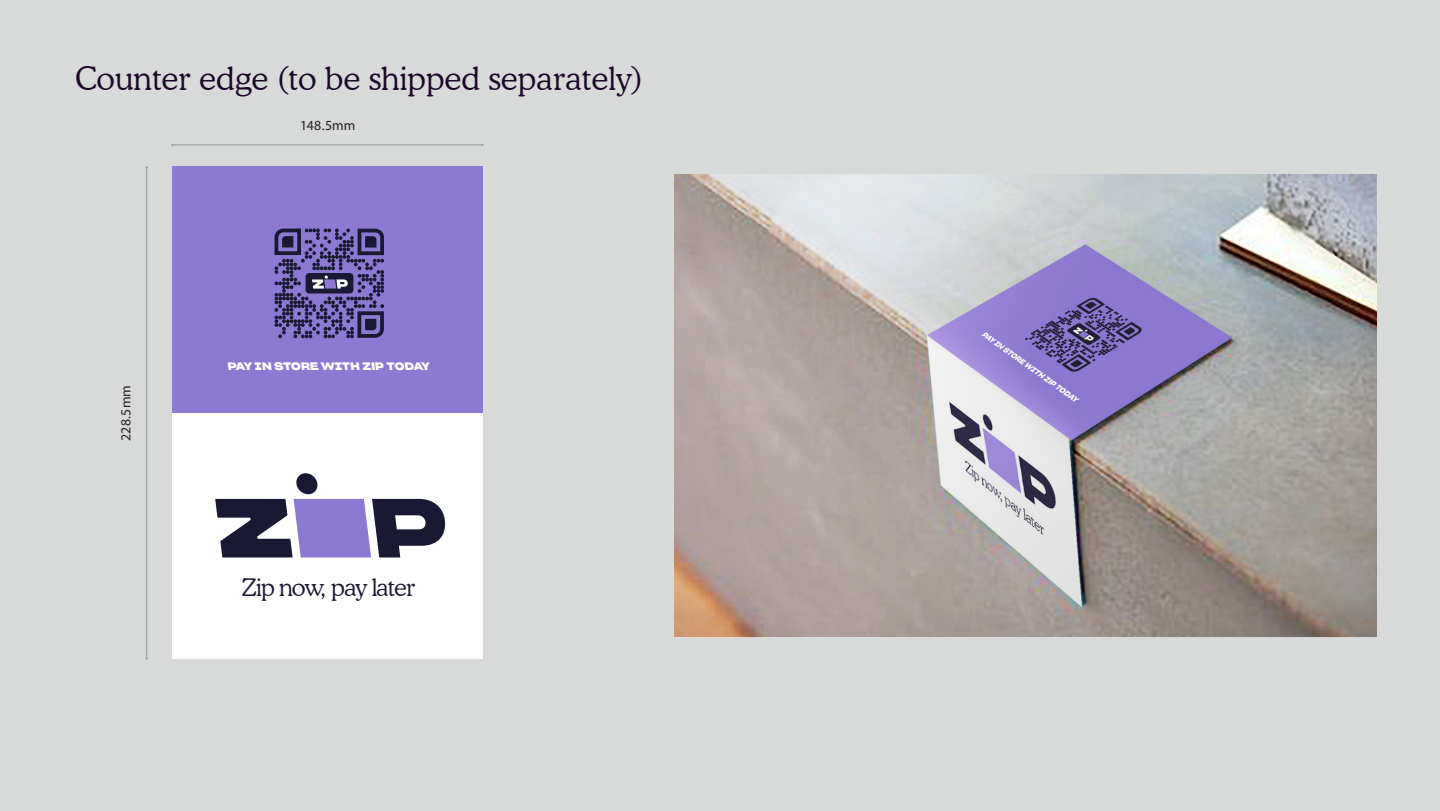
<style>
.page{position:relative;width:1440px;height:811px;background:#fff}
.page>*{position:absolute;margin:0;border:0;box-sizing:border-box;transform-origin:0 0}
.t1{font:300 32px "Cooper BT";color:#1a0826}
.t2{font:300 24px "Cooper BT";letter-spacing:-.035em;color:#191933}
.t3{font:13.8px "Myriad Pro";letter-spacing:.005em;color:#231f20}
.t4{font:10.6px "Sharp Grotesk Sm Bold 25";color:#fff}
</style>
<div class="page">
<div style="left:0;top:0;width:1440px;height:810px;background:#d8d9d9"></div>
<hr style="left:146px;top:167px;width:1px;height:491px;background:#939598">
<hr style="left:172px;top:144px;width:311px;height:1px;background:#939598">
<img style="left:675px;top:175px;width:702px;height:460px">
<div style="left:173px;top:412px;width:310px;height:246px;background:#fff"></div>
<svg style="left:215px;top:473px;width:231px;height:84px"></svg>
<div style="left:173px;top:167px;width:310px;height:245px;background:#8c7ad2"></div>
<svg style="left:275px;top:228px;width:109px;height:110px"></svg>
<p class="t1" style="left:75px;top:59px;width:569px">Counter edge (to be shipped separately)</p>
<p class="t3" style="left:300px;top:117px;width:57px">148.5mm</p>
<p class="t3" style="left:117px;top:440px;width:57px;rotate:-90deg">228.5mm</p>
<p class="t4" style="left:228px;top:356px;width:206px">PAY IN STORE WITH ZIP TODAY</p>
<p class="t2" style="left:242px;top:572px;width:175px">Zip now, pay later</p>
</div>
